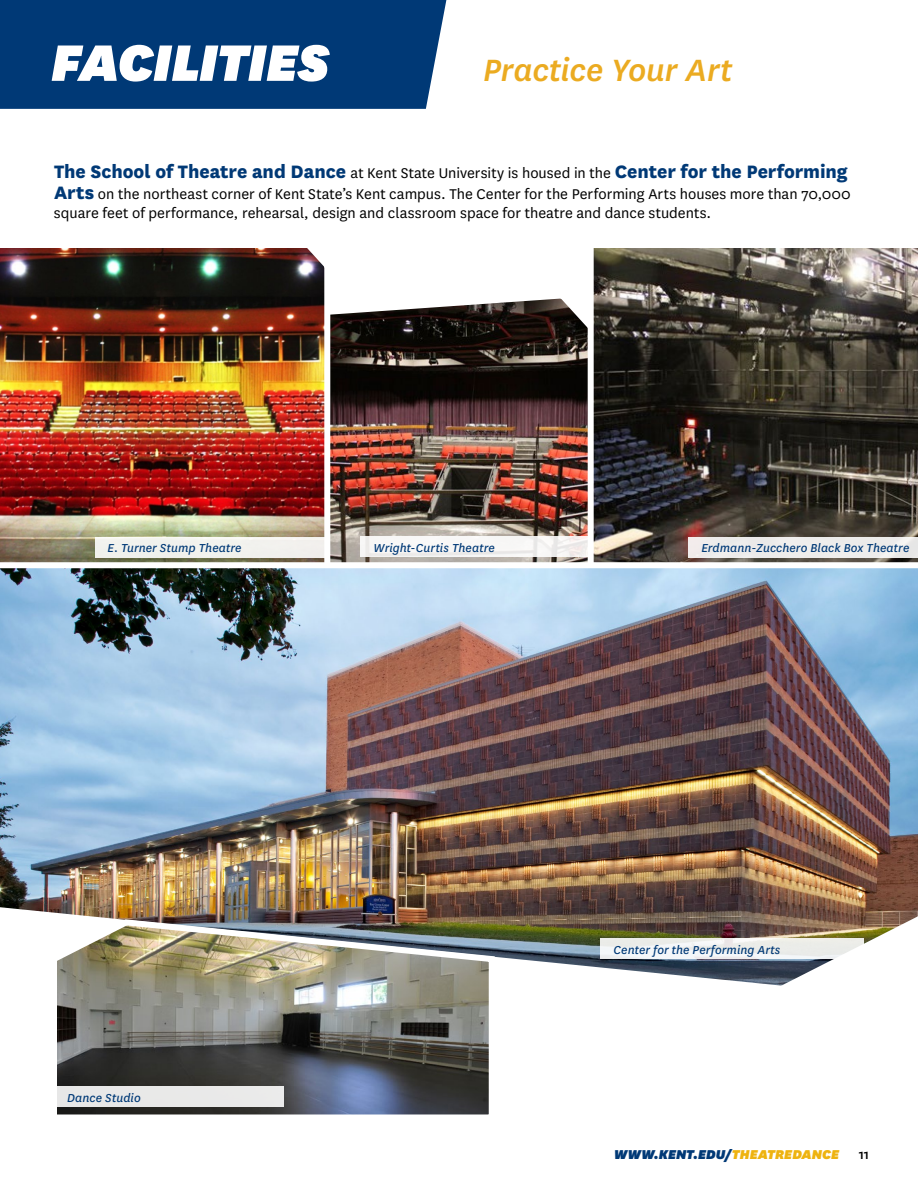
<style>
.page{position:relative;width:918px;height:1188px;background:#fff}
.page>*{position:absolute;margin:0;border:0;box-sizing:border-box;transform-origin:0 0}
.t1{font:italic 900 60px "National";letter-spacing:-.015em;color:#fff}
.t2{font:italic 500 36px "National";letter-spacing:-.015em;color:#ebab21}
.t3{font:800 21px "National";color:#003976}
.t4{font:16.5px/19.5px "National";color:#000}
.t5{font:italic 900 15px "National";letter-spacing:.005em;color:#003976}
.t6{font:500 15px "National";color:#000}
.t7{font:italic 13.5px "National";letter-spacing:.005em;color:#003976}
.s1{font-weight:400;font-size:16.5px;color:#000}
.s2{font-weight:800;font-size:21px;color:#003976}
.s3{color:#eeb310}
</style>
<div class="page">
<img style="left:333px;top:298px;width:251px;height:261px">
<img style="left:0;top:248px;width:333px;height:311px">
<svg style="left:584px;top:248px;width:334px;height:311px;background:#454039"></svg>
<div style="left:0;top:0;width:446px;height:109px;background:#003976"></div>
<img style="left:0;top:559px;width:918px;height:427px">
<img style="left:46px;top:916px;width:452px;height:199px">
<div style="left:95px;top:537px;width:229px;height:20px;background:#f1f1ed"></div>
<svg style="left:601px;top:939px;width:263px;height:20px;fill:#edeeeb"></svg>
<div style="left:54px;top:1087px;width:230px;height:20px;background:#e9e9e8"></div>
<div style="left:361px;top:537px;width:229px;height:20px;background:linear-gradient(to right,#f6f6f5,#f3f1f0)"></div>
<div style="left:688px;top:537px;width:230px;height:20px;background:#eeeceb"></div>
<h1 class="t1" style="left:51px;top:21px;width:280px">FACILITIES</h1>
<h2 class="t2" style="left:483px;top:46px;width:251px">Practice Your Art</h2>
<p class="t3" style="left:54px;top:156px;width:795px">The School of Theatre and Dance <span class="s1">at Kent State University is housed in the</span> Center for the Performing</p>
<p class="t4" style="left:54px;top:183px;width:798px"><span class="s2">Arts</span> on the northeast corner of Kent State’s Kent campus. The Center for the Performing Arts houses more than 70,000 square feet of performance, rehearsal, design and classroom space for theatre and dance students.</p>
<p class="t7" style="left:108px;top:540px;width:135px">E. Turner Stump Theatre</p>
<p class="t7" style="left:374px;top:539px;width:123px">Wright-Curtis Theatre</p>
<p class="t7" style="left:701px;top:540px;width:209px">Erdmann-Zucchero Black Box Theatre</p>
<p class="t7" style="left:67px;top:1089px;width:75px">Dance Studio</p>
<p class="t7" style="left:614px;top:941px;width:168px">Center for the Performing Arts</p>
<p class="t5" style="left:614px;top:1144px;width:226px">WWW.KENT.EDU/<span class="s3">THEATREDANCE</span></p>
<p class="t6" style="left:859px;top:1144px;width:12px">11</p>
</div>
